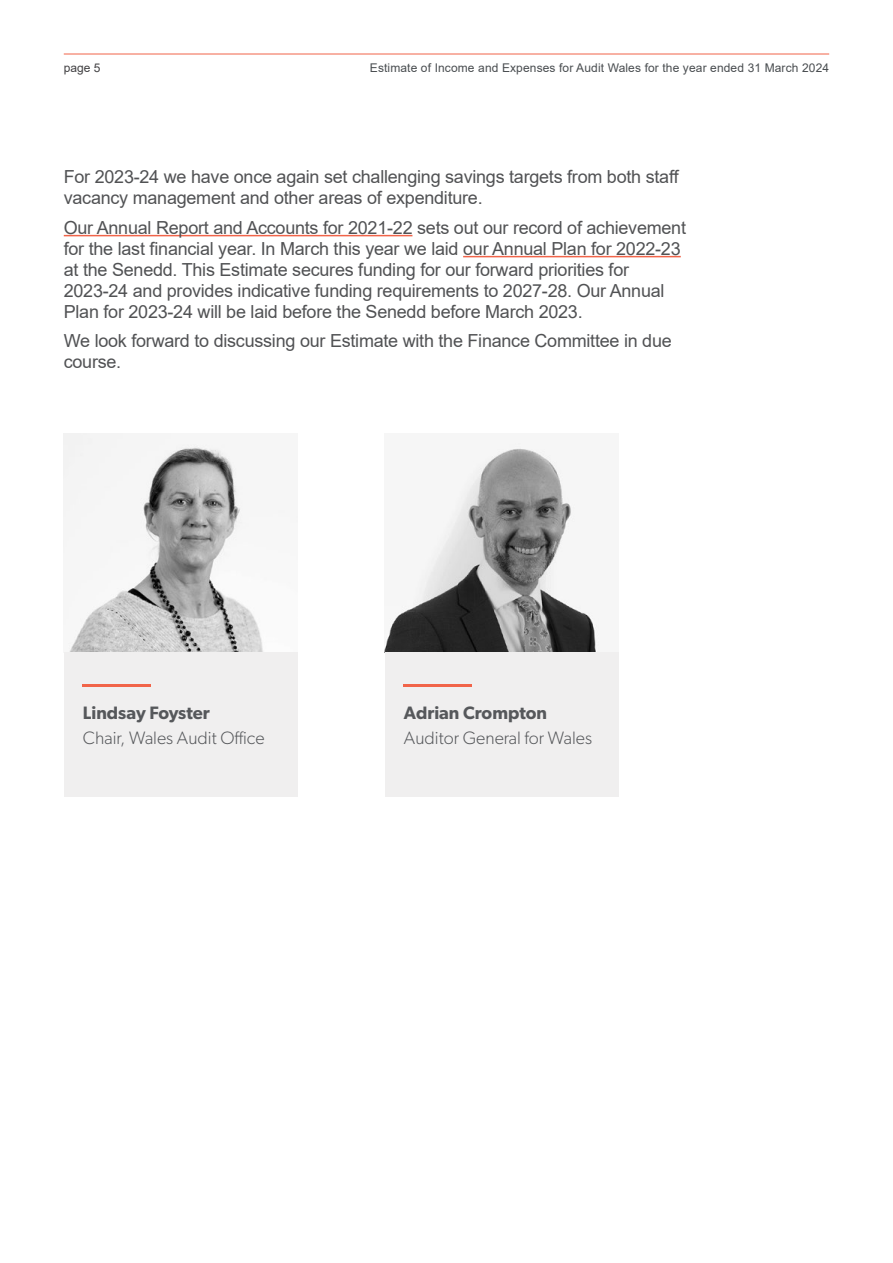
<style>
.page{position:relative;width:893px;height:1263px;background:#fff}
.page>*{position:absolute;margin:0;border:0;box-sizing:border-box;transform-origin:0 0}
.Normal_Body_Text{font:18px/21px "Arial";letter-spacing:-.015em;color:#515254}
.Body{font:300 18px "Gibson";color:#56585b}
.Body-2{font:600 18px "Gibson";color:#56585b}
.t1{font:12px "Arial";letter-spacing:.01em;color:#494d50}
.t2{font:12px "Arial";color:#414042}
</style>
<div class="page">
<hr style="left:64px;top:54px;width:765px;height:1px;background:#f16449">
<hr style="left:64px;top:235px;width:348px;height:1px;background:#f16449">
<hr style="left:463px;top:256px;width:218px;height:1px;background:#f16449">
<img style="left:385px;top:443px;width:234px;height:210px">
<div style="left:385px;top:653px;width:234px;height:144px;background:#f0efef"></div>
<hr style="left:404px;top:684px;width:68px;height:3px;background:#f16449">
<img style="left:64px;top:434px;width:234px;height:219px">
<div style="left:64px;top:653px;width:234px;height:144px;background:#f0efef"></div>
<hr style="left:83px;top:684px;width:68px;height:3px;background:#f16449">
<p class="t2" style="left:64px;top:59px;width:38px">page 5</p>
<p class="t1" style="left:370px;top:59px;width:461px">Estimate of Income and Expenses for Audit Wales for the year ended 31 March 2024</p>
<p class="Normal_Body_Text" style="left:64px;top:166px;width:617px">For 2023-24 we have once again set challenging savings targets from both staff vacancy management and other areas of expenditure.</p>
<p class="Normal_Body_Text" style="left:64px;top:217px;width:624px">Our Annual Report and Accounts for 2021-22 sets out our record of achievement for the last financial year. In March this year we laid our Annual Plan for 2022-23 at the Senedd. This Estimate secures funding for our forward priorities for 2023-24 and provides indicative funding requirements to 2027-28. Our Annual Plan for 2023-24 will be laid before the Senedd before March 2023.</p>
<p class="Normal_Body_Text" style="left:64px;top:330px;width:610px">We look forward to discussing our Estimate with the Finance Committee in due course.</p>
<p class="Body-2" style="left:83px;top:702px;width:128px">Lindsay Foyster</p>
<p class="Body" style="left:83px;top:726px;width:183px">Chair, Wales Audit Office</p>
<p class="Body-2" style="left:404px;top:702px;width:145px">Adrian Crompton</p>
<p class="Body" style="left:404px;top:726px;width:190px">Auditor General for Wales</p>
</div>
